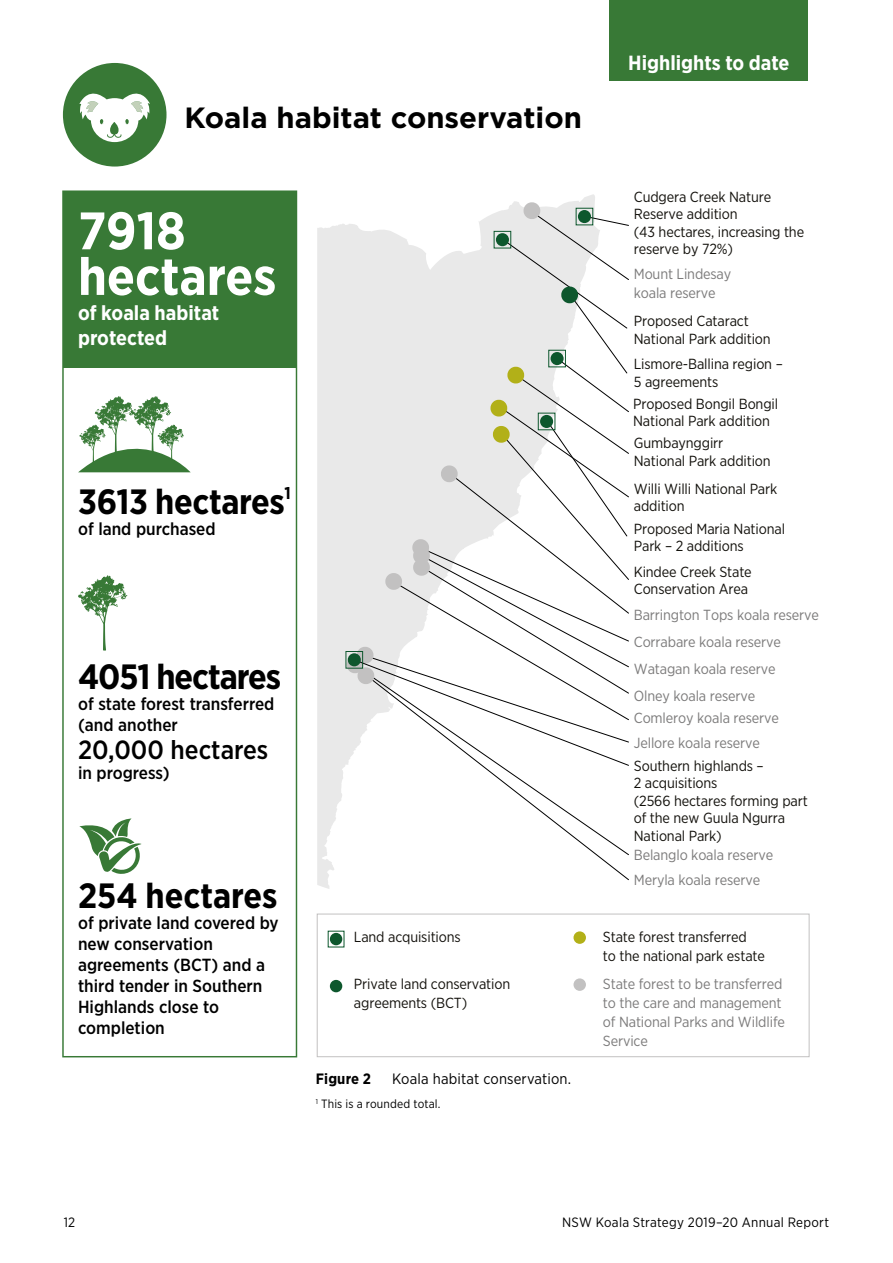
<style>
.page{position:relative;width:893px;height:1263px;background:#fff}
.page>*{position:absolute;margin:0;border:0;box-sizing:border-box;transform-origin:0 0}
.t1{font:700 52.65px/45.6px "Gotham Narrow";color:#fff}
.t2{font:700 35.1px "Gotham Narrow";letter-spacing:-.01em;color:#000}
.t3{font:700 35.1px "Gotham Narrow";letter-spacing:-.03em;color:#000}
.t4{font:700 29.25px "Gotham";color:#000}
.t5{font:500 26.25px "Gotham Narrow";color:#000}
.t6{font:700 20.4px/25.2px "Gotham Narrow";color:#fff}
.t7{font:500 17.55px/21px "Gotham Narrow";color:#000}
.t8{font:15px "Gotham Narrow";letter-spacing:.01em;color:#000}
.t9{font:700 15px "Gotham Narrow";letter-spacing:.01em;color:#000}
.t10{font:14.55px/17.5px "Gotham Narrow";letter-spacing:-.01em;color:#13110c}
.t11{font:14.55px/19px "Gotham Narrow";letter-spacing:-.01em;color:#7c7b7b}
.t12{font:13.5px "Gotham Narrow";letter-spacing:.02em;color:#000}
._14_Disclaimer{font:12px "Gotham Narrow";letter-spacing:.015em;color:#000}
.s1{color:#13110c}
</style>
<div class="page">
<svg style="left:79px;top:818px;width:63px;height:56px"></svg>
<div style="left:63px;top:191px;width:233px;height:177px;background:#387936"></div>
<svg style="left:78px;top:575px;width:49px;height:76px"></svg>
<svg style="left:78px;top:396px;width:113px;height:76px"></svg>
<svg style="left:317px;top:194px;width:278px;height:695px;fill:#e9e9e9"></svg>
<svg style="left:366px;top:473px;width:263px;height:174px"></svg>
<svg style="left:353px;top:766px;width:276px;height:114px"></svg>
<svg style="left:441px;top:465px;width:17px;height:17px"></svg>
<svg style="left:412px;top:539px;width:18px;height:37px"></svg>
<svg style="left:385px;top:573px;width:17px;height:17px"></svg>
<svg style="left:347px;top:647px;width:282px;height:119px"></svg>
<div style="left:348px;top:653px;width:13px;height:13px;background:#0d572d;border-radius:50%"></div>
<div style="left:346px;top:651px;width:17px;height:17px;border:1px solid #0d572d"></div>
<svg style="left:490px;top:202px;width:139px;height:378px"></svg>
<div style="left:317px;top:914px;width:492px;height:143px;border:1px solid #c2c1c1"></div>
<div style="left:330px;top:980px;width:12px;height:12px;background:#0d572d;border-radius:50%"></div>
<div style="left:573px;top:931px;width:13px;height:13px;background:#b2b018;border-radius:50%"></div>
<div style="left:573px;top:978px;width:13px;height:13px;background:#c2c1c1;border-radius:50%"></div>
<div style="left:330px;top:933px;width:12px;height:12px;background:#0d572d;border-radius:50%"></div>
<div style="left:609px;top:0;width:199px;height:80px;background:#387936"></div>
<div style="left:63px;top:63px;width:103px;height:104px;background:#387936;border-radius:50%"></div>
<svg style="left:79px;top:93px;width:71px;height:49px"></svg>
<p class="t4" style="left:184px;top:98px;width:399px">Koala habitat conservation</p>
<p class="t6" style="left:628px;top:50px;width:163px">Highlights to date</p>
<p class="t1" style="left:78px;top:208px;width:200px">7918 hectares</p>
<p class="t6" style="left:78px;top:300px;width:143px">of koala habitat protected</p>
<p class="t2" style="left:78px;top:479px;width:214px">3613 hectares<sup>1</sup></p>
<p class="t7" style="left:78px;top:518px;width:139px">of land purchased</p>
<p class="t3" style="left:78px;top:654px;width:205px">4051 hectares</p>
<p class="t7" style="left:78px;top:693px;width:198px">of state forest transferred (and another</p>
<p class="t5" style="left:78px;top:733px;width:192px">20,000 hectares</p>
<p class="t7" style="left:78px;top:762px;width:93px">in progress)</p>
<p class="t2" style="left:78px;top:873px;width:201px">254 hectares</p>
<p class="t7" style="left:78px;top:912px;width:202px">of private land covered by new conservation agreements (BCT) and a third tender in Southern<br>Highlands close to completion</p>
<p class="t10" style="left:354px;top:928px;width:108px">Land acquisitions</p>
<p class="t10" style="left:354px;top:974px;width:158px;line-height:19px">Private land conservation agreements (BCT)</p>
<p class="t9" style="left:316px;top:1069px;width:57px">Figure 2</p>
<p class="t8" style="left:392px;top:1069px;width:180px">Koala habitat conservation.</p>
<p class="_14_Disclaimer" style="left:316px;top:1096px;width:126px"><sup>1</sup> This is a rounded total.</p>
<p class="t10" style="left:634px;top:188px;width:172px">Cudgera Creek Nature<br>Reserve addition<br>(43 hectares, increasing the reserve by 72%)</p>
<p class="t11" style="left:634px;top:265px;width:99px">Mount Lindesay koala reserve</p>
<p class="t10" style="left:634px;top:312px;width:138px">Proposed Cataract<br>National Park addition</p>
<p class="t10" style="left:634px;top:355px;width:151px">Lismore-Ballina region –<br>5 agreements</p>
<p class="t10" style="left:633px;top:394px;width:146px">Proposed Bongil Bongil<br>National Park addition</p>
<p class="t10" style="left:634px;top:434px;width:138px">Gumbaynggirr<br>National Park addition</p>
<p class="t10" style="left:634px;top:480px;width:145px">Willi Willi National Park addition</p>
<p class="t10" style="left:634px;top:520px;width:153px">Proposed Maria National<br>Park – 2 additions</p>
<p class="t10" style="left:634px;top:562px;width:119px">Kindee Creek State<br>Conservation Area</p>
<p class="t11" style="left:634px;top:601px;width:187px;line-height:27px">Barrington Tops koala reserve<br>Corrabare koala reserve<br>Watagan koala reserve<br>Olney koala reserve</p>
<p class="t11" style="left:634px;top:706px;width:147px;line-height:23.7px">Comleroy koala reserve<br>Jellore koala reserve<br><span class="s1">Southern highlands –</span></p>
<p class="t10" style="left:634px;top:774px;width:175px">2 acquisitions<br>(2566 hectares forming part of the new Guula Ngurra<br>National Park)</p>
<p class="t11" style="left:634px;top:842px;width:141px;line-height:24.9px">Belanglo koala reserve<br>Meryla koala reserve</p>
<p class="t10" style="left:603px;top:927px;width:164px;line-height:19px">State forest transferred<br>to the national park estate</p>
<p class="t11" style="left:603px;top:974px;width:184px">State forest to be transferred to the care and management of National Parks and Wildlife<br>Service</p>
<p class="t12" style="left:64px;top:1214px;width:13px">12</p>
<p class="t12" style="left:562px;top:1214px;width:269px">NSW Koala Strategy 2019–20 Annual Report</p>
</div>
